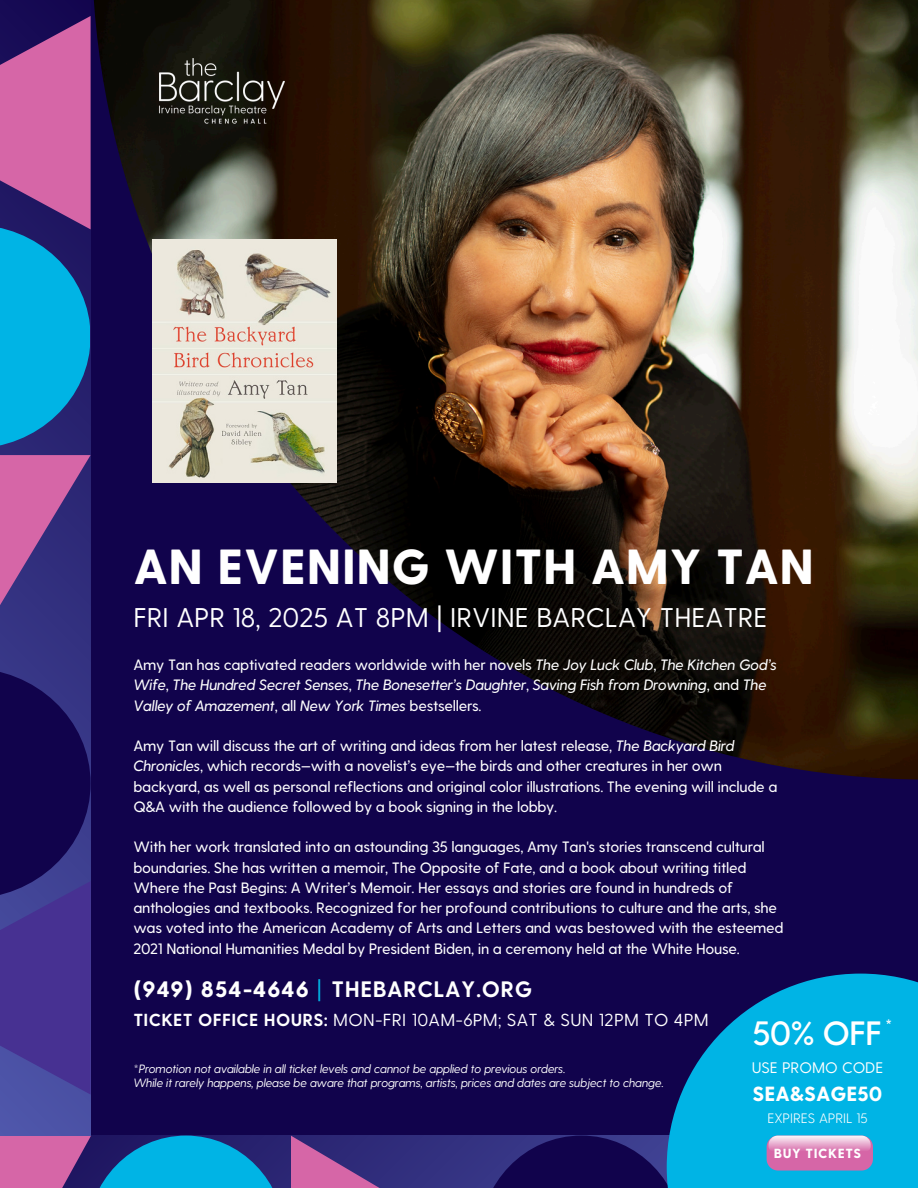
<style>
.page{position:relative;width:918px;height:1188px;background:#11034c}
.page>*{position:absolute;margin:0;border:0;box-sizing:border-box;transform-origin:0 0}
.t1{font:800 49.2px "Greycliff CF";color:#fff}
.t2{font:600 33.75px "Greycliff CF";color:#fff}
.t3{font:27px "Greycliff CF";color:#fff}
.t4{font:700 22.35px "Greycliff CF";letter-spacing:.02em;color:#fff}
.t5{font:800 20.55px "Greycliff CF";color:#fff}
.t6{font:17.4px "Greycliff CF";letter-spacing:.015em;color:#fff}
.t7{font:15.3px "Greycliff CF";color:#fff}
.t8{font:500 15px/20.2px "Greycliff CF";letter-spacing:-.02em;color:#fff}
.t9{font:italic 500 15px/20.2px "Greycliff CF";letter-spacing:-.02em;color:#fff}
.t10{font:600 15px "Greycliff CF";color:#fff}
.t11{font:300 13.65px "Greycliff CF";color:#fff}
.t12{font:800 13.2px "Greycliff CF";letter-spacing:.04em;color:#fff}
.t13{font:italic 12px "Greycliff CF";letter-spacing:-.02em;color:#fff}
.s1{font-style:normal}
.s2{font-style:italic}
.s3{font-weight:800}
.s4{font-weight:400;color:#00b4e5}
.s5{font-weight:700}
</style>
<div class="page">
<div style="left:0;top:1136px;width:893px;height:52px;background:linear-gradient(to bottom,#312e7d,#343281)"></div>
<div style="left:0;top:1136px;width:91px;height:52px;background:#d666a7"></div>
<svg style="left:87px;top:1136px;width:198px;height:52px;background:#0d7bb6"></svg>
<svg style="left:291px;top:1136px;width:169px;height:52px;background:#5b3c87"></svg>
<svg style="left:479px;top:1136px;width:188px;height:52px"></svg>
<img style="left:94px;top:0;width:824px;height:780px">
<img style="left:152px;top:239px;width:185px;height:243px">
<img style="left:152px;top:53px;width:140px;height:77px">
<svg style="left:0;top:229px;width:91px;height:907px;background:#404394"></svg>
<svg style="left:0;top:16px;width:91px;height:213px;background:#ad5396"></svg>
<svg style="left:0;top:225px;width:90px;height:223px;background:#098dc5"></svg>
<svg style="left:0;top:455px;width:91px;height:191px;background:#71448d"></svg>
<svg style="left:0;top:668px;width:90px;height:213px"></svg>
<svg style="left:0;top:881px;width:91px;height:214px;background:#463693"></svg>
<svg style="left:667px;top:974px;width:251px;height:214px;fill:#00b4e5"></svg>
<svg style="left:767px;top:1136px;width:106px;height:34px;background:#d886ba"></svg>
<p class="t1" style="left:133px;top:534px;width:683px">AN EVENING WITH AMY TAN</p>
<h3 class="t3" style="left:133px;top:600px;width:636px">FRI APR 18, 2025 AT 8PM | IRVINE BARCLAY THEATRE</h3>
<p class="t9" style="left:133px;top:654px;width:645px"><span class="s1">Amy Tan has captivated readers worldwide with her novels</span> The Joy Luck Club<span class="s1">,</span> The Kitchen God’s<br>Wife<span class="s1">,</span> The Hundred Secret Senses<span class="s1">,</span> The Bonesetter’s Daughter<span class="s1">,</span> Saving Fish from Drowning<span class="s1">, and</span> The<br>Valley of Amazement<span class="s1">, all</span> New York Times <span class="s1">bestsellers.</span></p>
<p class="t8" style="left:133px;top:735px;width:646px">Amy Tan will discuss the art of writing and ideas from her latest release, <span class="s2">The Backyard Bird Chronicles</span>, which records—with a novelist’s eye—the birds and other creatures in her own backyard, as well as personal reflections and original color illustrations. The evening will include a Q&amp;A with the audience followed by a book signing in the lobby.</p>
<h1 class="t8" style="left:133px;top:836px;width:652px">With her work translated into an astounding 35 languages, Amy Tan's stories transcend cultural boundaries. She has written a memoir, The Opposite of Fate, and a book about writing titled Where the Past Begins: A Writer’s Memoir. Her essays and stories are found in hundreds of anthologies and textbooks. Recognized for her profound contributions to culture and the arts, she was voted into the American Academy of Arts and Letters and was bestowed with the esteemed 2021 National Humanities Medal by President Biden, in a ceremony held at the White House.</h1>
<p class="t4" style="left:133px;top:974px;width:400px"><span class="s3">(949) 854-4646</span> <span class="s4">|</span> THEBARCLAY.ORG</p>
<h4 class="t6" style="left:133px;top:1008px;width:577px"><span class="s5">TICKET OFFICE HOURS:</span> MON-FRI 10AM-6PM; SAT &amp; SUN 12PM TO 4PM</h4>
<p class="t10" style="left:885px;top:1015px;width:9px">*</p>
<p class="t2" style="left:753px;top:1011px;width:131px">50% OFF</p>
<p class="t7" style="left:752px;top:1057px;width:133px">USE PROMO CODE</p>
<h5 class="t5" style="left:753px;top:1081px;width:131px">SEA&amp;SAGE50</h5>
<p class="t11" style="left:767px;top:1109px;width:102px">EXPIRES APRIL 15</p>
<h4 class="t12" style="left:774px;top:1145px;width:89px">BUY TICKETS</h4>
<h2 class="t13" style="left:133px;top:1060px;width:434px">*Promotion not available in all ticket levels and cannot be applied to previous orders.</h2>
<p class="t13" style="left:133px;top:1074px;width:532px">While it rarely happens, please be aware that programs, artists, prices and dates are subject to change.</p>
</div>
